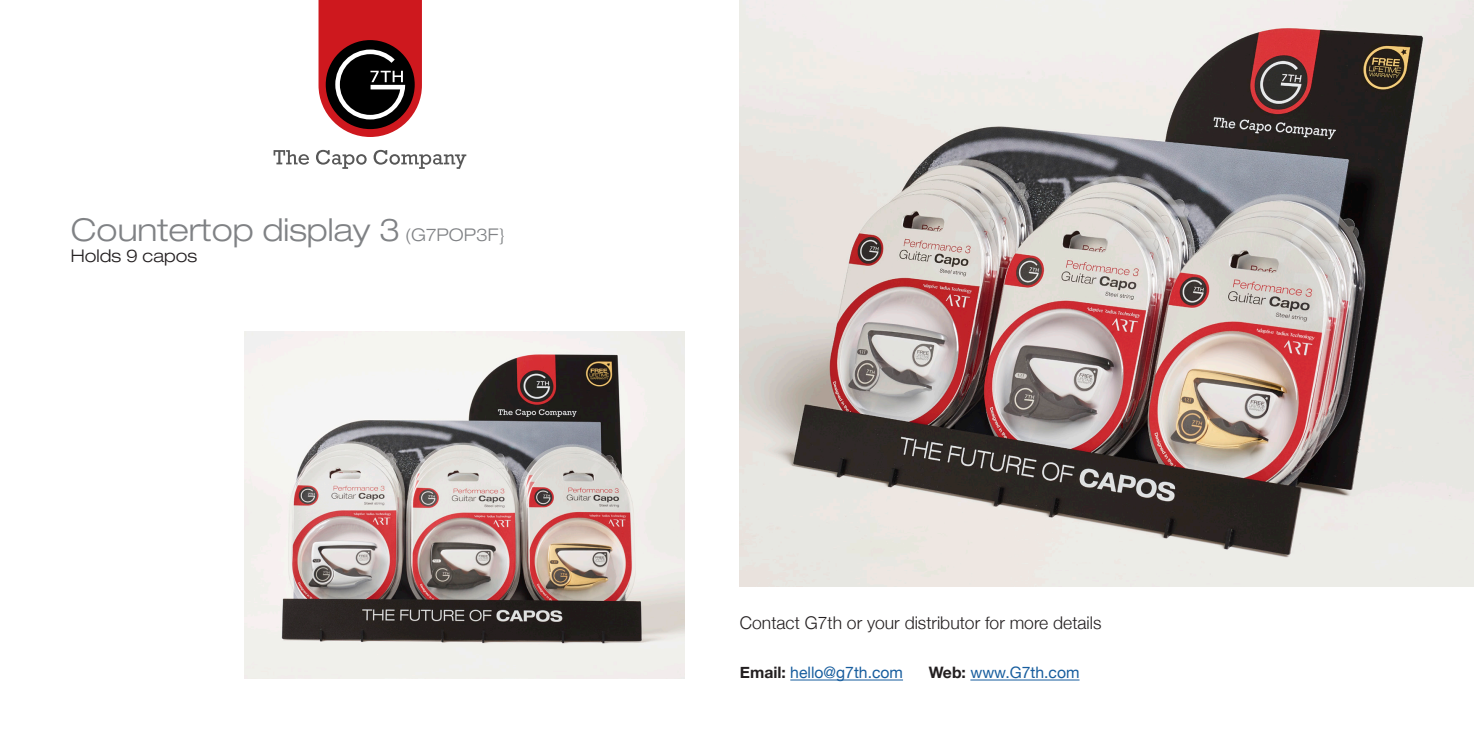
<style>
.page{position:relative;width:1474px;height:745px;background:#fff}
.page>*{position:absolute;margin:0;border:0;box-sizing:border-box;transform-origin:0 0}
.t1{font:300 expanded 31.5px "Helvetica Neue";color:#808285}
.t2{font:300 17.5px "Helvetica Neue";color:#231f20}
.t3{font:300 expanded 17.5px "Helvetica Neue";color:#231f20}
.t4{font:15.75px "Helvetica Neue";color:#175d9e}
.s1{font-size:17.5px}
.s2{font-weight:700;color:#231f20}
</style>
<div class="page">
<img style="left:244px;top:331px;width:441px;height:347px">
<img style="left:740px;top:0;width:733px;height:586px">
<hr style="left:790px;top:679px;width:113px;height:1px;background:#175d9e">
<hr style="left:970px;top:679px;width:109px;height:1px;background:#175d9e">
<svg style="left:318px;top:0;width:104px;height:137px;background:#8b3437"></svg>
<svg style="left:273px;top:150px;width:36px;height:14px"></svg>
<svg style="left:316px;top:150px;width:50px;height:19px"></svg>
<svg style="left:373px;top:150px;width:93px;height:19px"></svg>
<p class="t1" style="left:71px;top:210px;width:435px">Countertop display 3 <span class="s1">(G7POP3F}</span></p>
<p class="t3" style="left:71px;top:245px;width:128px">Holds 9 capos</p>
<p class="t2" style="left:740px;top:608px;width:363px">Contact G7th or your distributor for more details</p>
<p class="t4" style="left:740px;top:661px;width:165px"><span class="s2">Email:</span> hello@g7th.com</p>
<p class="t4" style="left:929px;top:661px;width:152px"><span class="s2">Web:</span> www.G7th.com</p>
</div>
